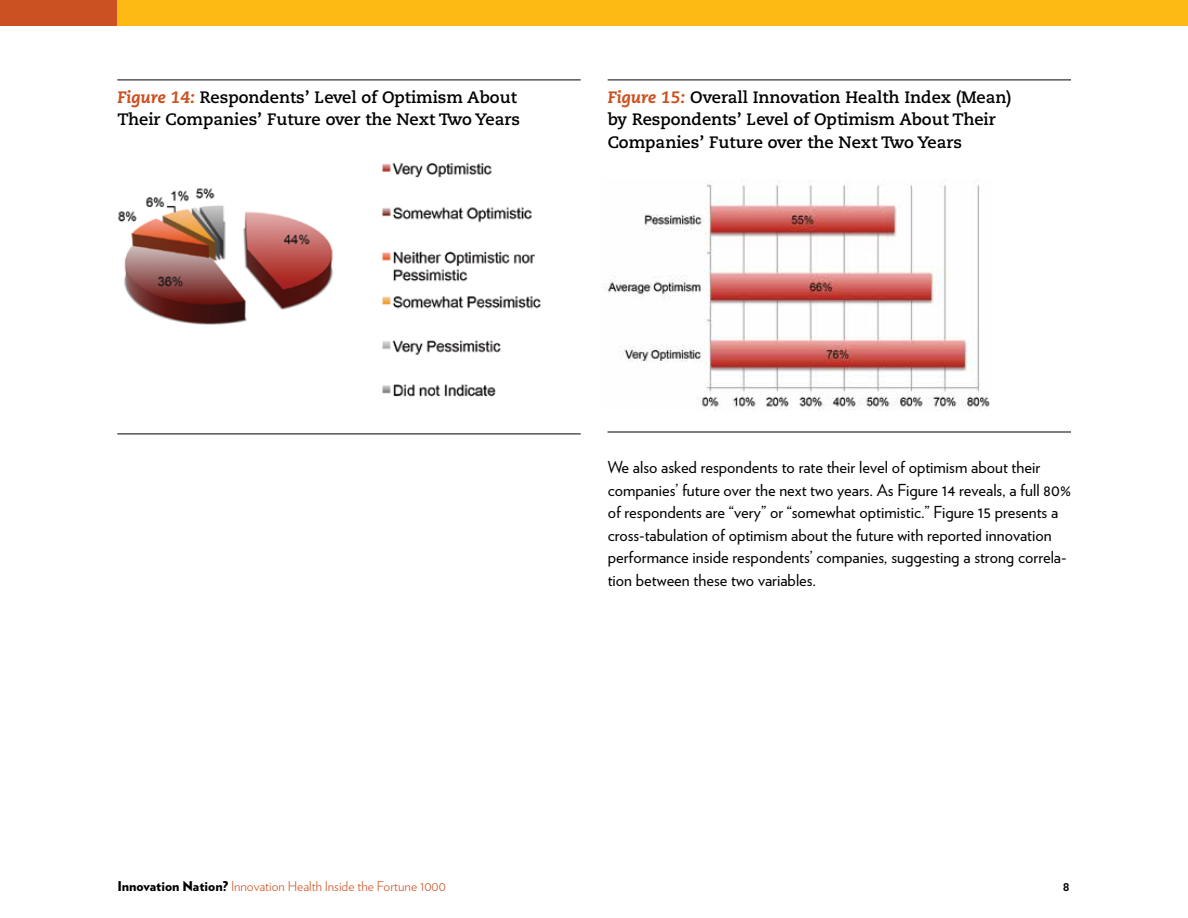
<style>
.page{position:relative;width:1188px;height:918px;background:#fff}
.page>*{position:absolute;margin:0;border:0;box-sizing:border-box;transform-origin:0 0}
.t1{font:16.5px/22.5px "Verlag";color:#000}
.t2{font:700 16.5px/22.5px "Caecilia LT";color:#000}
.t3{font:300 13.5px "Verlag";color:#cc5122}
.t4{font:700 13.5px "Verlag";color:#000}
.s1{font-weight:800;font-style:italic;color:#cc5122}
.s2{font-weight:900;color:#000}
</style>
<div class="page">
<div style="left:0;top:0;width:1188px;height:26px;background:#fdb913"></div>
<div style="left:0;top:0;width:117px;height:26px;background:#cc5122"></div>
<hr style="left:117px;top:80px;width:464px;height:1px;background:#000">
<hr style="left:117px;top:434px;width:464px;height:1px;background:#000">
<hr style="left:608px;top:80px;width:463px;height:1px;background:#000">
<img style="left:118px;top:188px;width:215px;height:137px">
<img style="left:382px;top:163px;width:159px;height:234px">
<img style="left:602px;top:181px;width:388px;height:229px">
<hr style="left:608px;top:432px;width:463px;height:1px;background:#000">
<p class="t2" style="left:117px;top:86px;width:404px"><span class="s1">Figure 14:</span> Respondents’ Level of Optimism About<br>Their Companies’ Future over the Next Two Years</p>
<p class="t2" style="left:608px;top:86px;width:405px"><span class="s1">Figure 15:</span> Overall Innovation Health Index (Mean) by Respondents’ Level of Optimism About Their<br>Companies’ Future over the Next Two Years</p>
<p class="t1" style="left:608px;top:455px;width:465px">We also asked respondents to rate their level of optimism about their companies’ future over the next two years. As Figure 14 reveals, a full 80% of respondents are “very” or “somewhat optimistic.” Figure 15 presents a cross-tabulation of optimism about the future with reported innovation performance inside respondents’ companies, suggesting a strong correla&shy;tion between these two variables.</p>
<p class="t3" style="left:117px;top:876px;width:330px"><span class="s2">Innovation Nation?</span> Innovation Health Inside the Fortune 1000</p>
<p class="t4" style="left:1063px;top:875px;width:8px">8</p>
</div>
